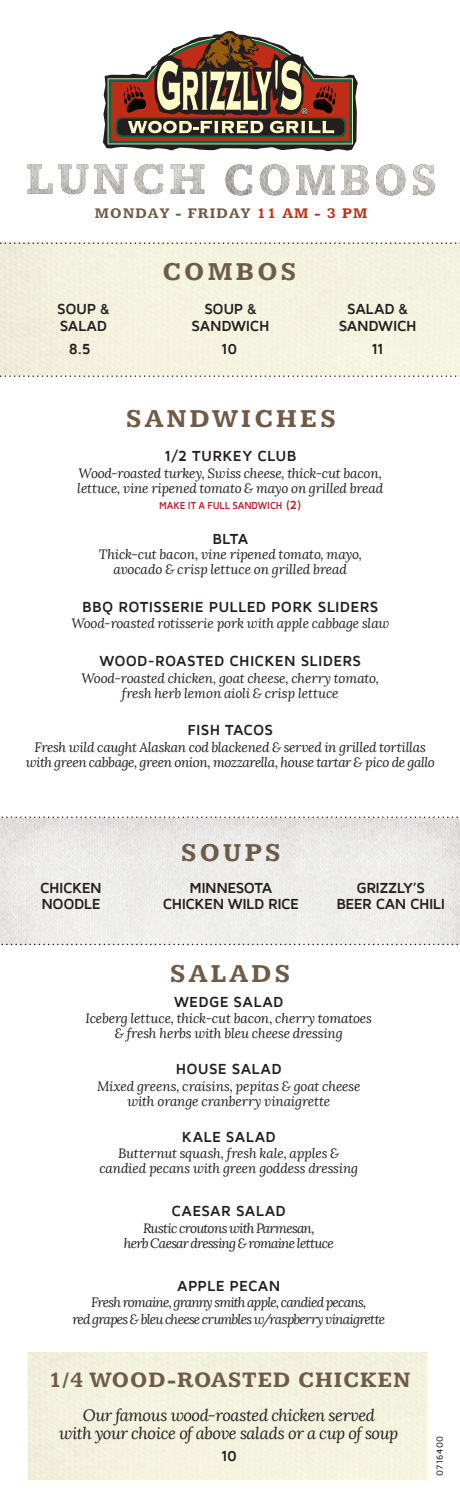
<style>
.page{position:relative;width:460px;height:1512px;background:#fff}
.page>*{position:absolute;margin:0;border:0;box-sizing:border-box;transform-origin:0 0}
.t1{font:700 26.25px "Kameron";letter-spacing:.125em;color:#6e5b48}
.t2{font:700 22.5px "Kameron";letter-spacing:.045em;color:#6e5b48}
.t3{font:italic 16.5px/18px "Lora";letter-spacing:-.03em;color:#231f20;text-align:center}
.t4{font:700 15px "Maven Pro";letter-spacing:.01em;color:#231f20}
.t5{font:700 15px/16.5px "Maven Pro";letter-spacing:-.035em;color:#231f20;text-align:center}
.t6{font:700 15px "Kameron";letter-spacing:.08em;color:#6e5b48}
.t7{font:700 15px/16.5px "Maven Pro";letter-spacing:-.02em;color:#231f20;text-align:center}
.t8{font:700 15px/16.5px "Maven Pro";letter-spacing:-.025em;color:#231f20;text-align:center}
.t9{font:700 15px/16.5px "Maven Pro";letter-spacing:-.03em;color:#231f20}
.t10{font:italic 13.5px/15px "Lora";letter-spacing:-.02em;color:#231f20;text-align:center}
.t11{font:italic 13.5px/16.5px "Lora";letter-spacing:-.06em;color:#231f20;text-align:center}
.t12{font:italic 13.5px/15px "Lora";letter-spacing:-.055em;color:#231f20;text-align:center}
.t13{font:700 10.5px "Maven Pro";letter-spacing:-.01em;color:#be1d2c;scale:.9 1}
.t14{font:500 9px "Maven Pro";letter-spacing:.045em;color:#231f20}
.s1{color:#bf2d19}
.s2{font-size:12px}
</style>
<div class="page">
<img style="left:0;top:818px;width:459px;height:125px">
<svg style="left:103px;top:75px;width:254px;height:76px"></svg>
<svg style="left:108px;top:31px;width:245px;height:113px"></svg>
<svg style="left:0;top:242px;width:460px;height:2px"></svg>
<svg style="left:0;top:375px;width:460px;height:2px"></svg>
<svg style="left:1px;top:816px;width:457px;height:2px"></svg>
<svg style="left:0;top:943px;width:460px;height:2px"></svg>
<svg style="left:27px;top:164px;width:88px;height:30px"></svg>
<img style="left:115px;top:164px;width:89px;height:30px">
<svg style="left:225px;top:164px;width:35px;height:31px"></svg>
<img style="left:260px;top:164px;width:174px;height:31px">
<p class="t6" style="left:95px;top:204px;width:274px">MONDAY - FRIDAY <span class="s1">11 AM - 3 PM</span></p>
<h1 class="t1" style="left:162px;top:255px;width:135px">COMBOS</h1>
<p class="t9" style="left:57px;top:301px;width:54px">SOUP &amp;<br>SALAD</p>
<p class="t8" style="left:191px;top:301px;width:79px">SOUP &amp;<br>SANDWICH</p>
<p class="t7" style="left:338px;top:301px;width:79px">SALAD &amp;<br>SANDWICH</p>
<p class="t4" style="left:69px;top:341px;width:23px">8.5</p>
<p class="t4" style="left:221px;top:341px;width:18px">10</p>
<p class="t4" style="left:371px;top:341px;width:15px">11</p>
<h1 class="t1" style="left:126px;top:403px;width:211px">SANDWICHES</h1>
<p class="t4" style="left:164px;top:448px;width:133px">1/2 TURKEY CLUB</p>
<p class="t10" style="left:77px;top:465px;width:307px;text-align:left">Wood-roasted turkey, Swiss cheese, thick-cut bacon, lettuce, vine ripened tomato &amp; mayo on grilled bread</p>
<p class="t13" style="left:159px;top:500px;width:159px">MAKE IT A FULL SANDWICH <span class="s2">(2)</span></p>
<p class="t4" style="left:212px;top:531px;width:37px">BLTA</p>
<p class="t10" style="left:99px;top:547px;width:264px">Thick-cut bacon, vine ripened tomato, mayo, avocado &amp; crisp lettuce on grilled bread</p>
<p class="t4" style="left:82px;top:599px;width:297px">BBQ ROTISSERIE PULLED PORK SLIDERS</p>
<p class="t10" style="left:71px;top:616px;width:319px">Wood-roasted rotisserie pork with apple cabbage slaw</p>
<p class="t4" style="left:99px;top:653px;width:263px">WOOD-ROASTED CHICKEN SLIDERS</p>
<p class="t10" style="left:81px;top:670px;width:299px">Wood-roasted chicken, goat cheese, cherry tomato, fresh herb lemon aioli &amp; crisp lettuce</p>
<p class="t4" style="left:187px;top:722px;width:87px">FISH TACOS</p>
<p class="t10" style="left:26px;top:739px;width:410px">Fresh wild caught Alaskan cod blackened &amp; served in grilled tortillas with green cabbage, green onion, mozzarella, house tartar &amp; pico de gallo</p>
<h1 class="t1" style="left:181px;top:836px;width:101px">SOUPS</h1>
<p class="t5" style="left:40px;top:879px;width:63px;text-align:left">CHICKEN<br>NOODLE</p>
<p class="t5" style="left:163px;top:879px;width:138px">MINNESOTA<br>CHICKEN WILD RICE</p>
<p class="t5" style="left:336px;top:879px;width:110px">GRIZZLY’S<br>BEER CAN CHILI</p>
<h1 class="t1" style="left:170px;top:958px;width:121px">SALADS</h1>
<p class="t4" style="left:174px;top:993px;width:111px">WEDGE SALAD</p>
<p class="t10" style="left:86px;top:1011px;width:288px">Iceberg lettuce, thick-cut bacon, cherry tomatoes &amp; fresh herbs with bleu cheese dressing</p>
<p class="t4" style="left:176px;top:1061px;width:107px">HOUSE SALAD</p>
<p class="t10" style="left:97px;top:1078px;width:265px">Mixed greens, craisins, pepitas &amp; goat cheese with orange cranberry vinaigrette</p>
<p class="t4" style="left:181px;top:1128px;width:96px">KALE SALAD</p>
<p class="t10" style="left:99px;top:1146px;width:260px">Butternut squash, fresh kale, apples &amp; candied pecans with green goddess dressing</p>
<p class="t4" style="left:171px;top:1203px;width:116px">CAESAR SALAD</p>
<p class="t12" style="left:124px;top:1220px;width:212px">Rustic croutons with Parmesan,<br>herb Caesar dressing &amp; romaine lettuce</p>
<p class="t4" style="left:177px;top:1277px;width:105px">APPLE PECAN</p>
<p class="t11" style="left:72px;top:1294px;width:314px">Fresh romaine, granny smith apple, candied pecans,<br>red grapes &amp; bleu cheese crumbles w/raspberry vinaigrette</p>
<h2 class="t2" style="left:48px;top:1366px;width:363px">1/4 WOOD-ROASTED CHICKEN</h2>
<p class="t3" style="left:59px;top:1406px;width:340px">Our famous wood-roasted chicken served<br>with your choice of above salads or a cup of soup</p>
<p class="t4" style="left:220px;top:1448px;width:18px">10</p>
<p class="t14" style="left:434px;top:1475px;width:41px;rotate:-90deg">0716400</p>
</div>
